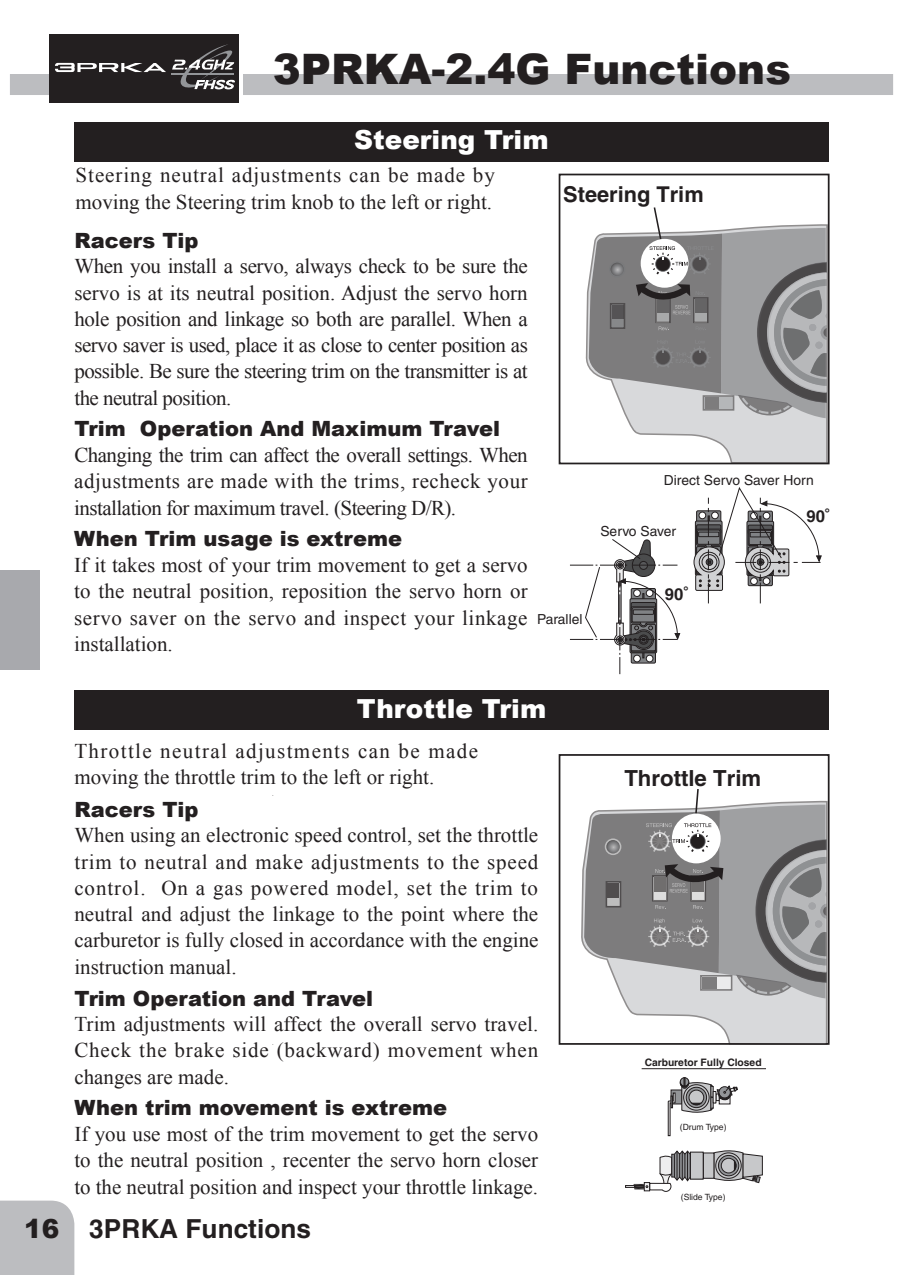
<style>
.page{position:relative;width:903px;height:1275px;background:#fff}
.page>*{position:absolute;margin:0;border:0;box-sizing:border-box;transform-origin:0 0}
.t1{font:900 42px "Arial";color:#231f20}
.t2{font:900 26.25px "Arial";color:#fff}
.t3{font:700 26.25px "Helvetica";color:#231f20}
.t4{font:700 22.22px "Helvetica";color:#231f20}
.t5{font:700 21.88px "Helvetica";color:#231f20}
.t6{font:21px/26.2px "Times New Roman";color:#231f20;text-align:justify}
.t7{font:900 21px "Arial";color:#231f20}
.t8{font:21px/26.2px "Times New Roman";letter-spacing:.065em;color:#231f20}
.t9{font:700 16.62px "Helvetica";color:#231f20}
.t10{font:13.83px "Helvetica";color:#231f20}
.t11{font:700 10.33px "Helvetica";color:#231f20}
.t12{font:8.58px "Helvetica";color:#231f20}
.s1{font-family:"DF Maru Gothic Std W7";font-weight:400}
.s2{font-family:"Arial";font-weight:900}
</style>
<div class="page">
<div style="left:0;top:1201px;width:74px;height:74px;background:#bcbdc0"></div>
<div style="left:0;top:570px;width:40px;height:100px;background:#a8a9ad"></div>
<div style="left:10px;top:74px;width:883px;height:21px;background:#bcbdc0"></div>
<div style="left:74px;top:122px;width:754px;height:40px;background:#231f20"></div>
<div style="left:74px;top:691px;width:754px;height:39px;background:#231f20"></div>
<svg style="left:668px;top:1077px;width:70px;height:59px"></svg>
<div style="left:703px;top:1153px;width:11px;height:25px;background:#c7c8ca"></div>
<div style="left:703px;top:1153px;width:11px;height:25px;border:1px solid #231f20"></div>
<div style="left:690px;top:1152px;width:13px;height:27px;background:#c7c8ca"></div>
<svg style="left:713px;top:1150px;width:50px;height:33px;background:#a1a1a2"></svg>
<svg style="left:625px;top:1150px;width:66px;height:42px"></svg>
<hr style="left:642px;top:1068px;width:124px;height:1px;background:#231f20">
<div style="left:53px;top:38px;width:189px;height:68px;background:#fff"></div>
<div style="left:50px;top:35px;width:189px;height:68px;background:#231f20"></div>
<hr style="left:171px;top:73px;width:63px;height:2px;background:#939598">
<svg style="left:172px;top:44px;width:63px;height:46px"></svg>
<svg style="left:55px;top:63px;width:111px;height:9px"></svg>
<svg style="left:586px;top:278px;width:240px;height:183px"></svg>
<svg style="left:589px;top:207px;width:237px;height:211px"></svg>
<div style="left:559px;top:174px;width:270px;height:290px;border:2px solid #231f20"></div>
<div style="left:559px;top:754px;width:270px;height:291px;border:2px solid #231f20"></div>
<svg style="left:570px;top:539px;width:111px;height:135px"></svg>
<svg style="left:693px;top:487px;width:129px;height:116px"></svg>
<svg style="left:581px;top:859px;width:246px;height:186px"></svg>
<svg style="left:584px;top:787px;width:243px;height:211px;background:#a2a2a3"></svg>
<h1 class="t1" style="left:273px;top:39px;width:520px">3PRKA-2.4G Functions</h1>
<p class="t2" style="left:354px;top:121px;width:196px">Steering Trim</p>
<p class="t6" style="left:76px;top:162px;width:421px">Steering neutral adjustments can be made by moving the Steering trim knob to the left or right.</p>
<p class="t7" style="left:74px;top:225px;width:126px">Racers Tip</p>
<p class="t6" style="left:74px;top:253px;width:455px">When you install a servo, always check to be sure the servo is at its neutral position. Adjust the servo horn hole position and linkage so both are parallel. When a servo saver is used, place it as close to center position as possible. Be sure the steering trim on the transmitter is at the neutral position.</p>
<p class="t7" style="left:74px;top:414px;width:427px">Trim Operation And Maximum Travel</p>
<p class="t6" style="left:74px;top:442px;width:455px">Changing the trim can affect the overall settings. When adjustments are made with the trims, recheck your installation for maximum travel. (Steering D/R).</p>
<p class="t7" style="left:74px;top:524px;width:329px">When Trim usage is extreme</p>
<p class="t6" style="left:74px;top:552px;width:455px">If it takes most of your trim movement to get a servo to the neutral position, reposition the servo horn or servo saver on the servo and inspect your linkage installation.</p>
<p class="t5" style="left:563px;top:181px;width:142px">Steering Trim</p>
<p class="t10" style="left:664px;top:472px;width:151px">Direct Servo Saver Horn</p>
<p class="t10" style="left:600px;top:523px;width:77px">Servo Saver</p>
<p class="t10" style="left:537px;top:611px;width:47px">Parallel</p>
<p class="t9" style="left:665px;top:584px;width:37px">90<span class="s1">°</span></p>
<p class="t9" style="left:806px;top:506px;width:37px">90<span class="s1">°</span></p>
<p class="t2" style="left:357px;top:690px;width:191px">Throttle Trim</p>
<p class="t8" style="left:74px;top:737px;width:405px">Throttle neutral adjustments can be made moving the throttle trim to the left or right.</p>
<p class="t7" style="left:74px;top:794px;width:126px">Racers Tip</p>
<p class="t6" style="left:74px;top:822px;width:466px">When using an electronic speed control, set the throttle trim to neutral and make adjustments to the speed control. On a gas powered model, set the trim to neutral and adjust the linkage to the point where the carburetor is fully closed in accordance with the engine instruction manual.</p>
<p class="t7" style="left:74px;top:983px;width:300px">Trim Operation and Travel</p>
<p class="t6" style="left:74px;top:1011px;width:465px">Trim adjustments will affect the overall servo travel.<br>Check the brake side (backward) movement when changes are made.</p>
<p class="t7" style="left:74px;top:1093px;width:374px">When trim movement is extreme</p>
<p class="t6" style="left:74px;top:1121px;width:465px">If you use most of the trim movement to get the servo to the neutral position , recenter the servo horn closer to the neutral position and inspect your throttle linkage.</p>
<p class="t3" style="left:24px;top:1213px;width:288px"><span class="s2">16</span> 3PRKA Functions</p>
<p class="t4" style="left:624px;top:764px;width:138px">Throttle Trim</p>
<p class="t11" style="left:645px;top:1056px;width:118px">Carburetor Fully Closed</p>
<p class="t12" style="left:680px;top:1122px;width:48px">(Drum Type)</p>
<p class="t12" style="left:681px;top:1192px;width:46px">(Slide Type)</p>
</div>
